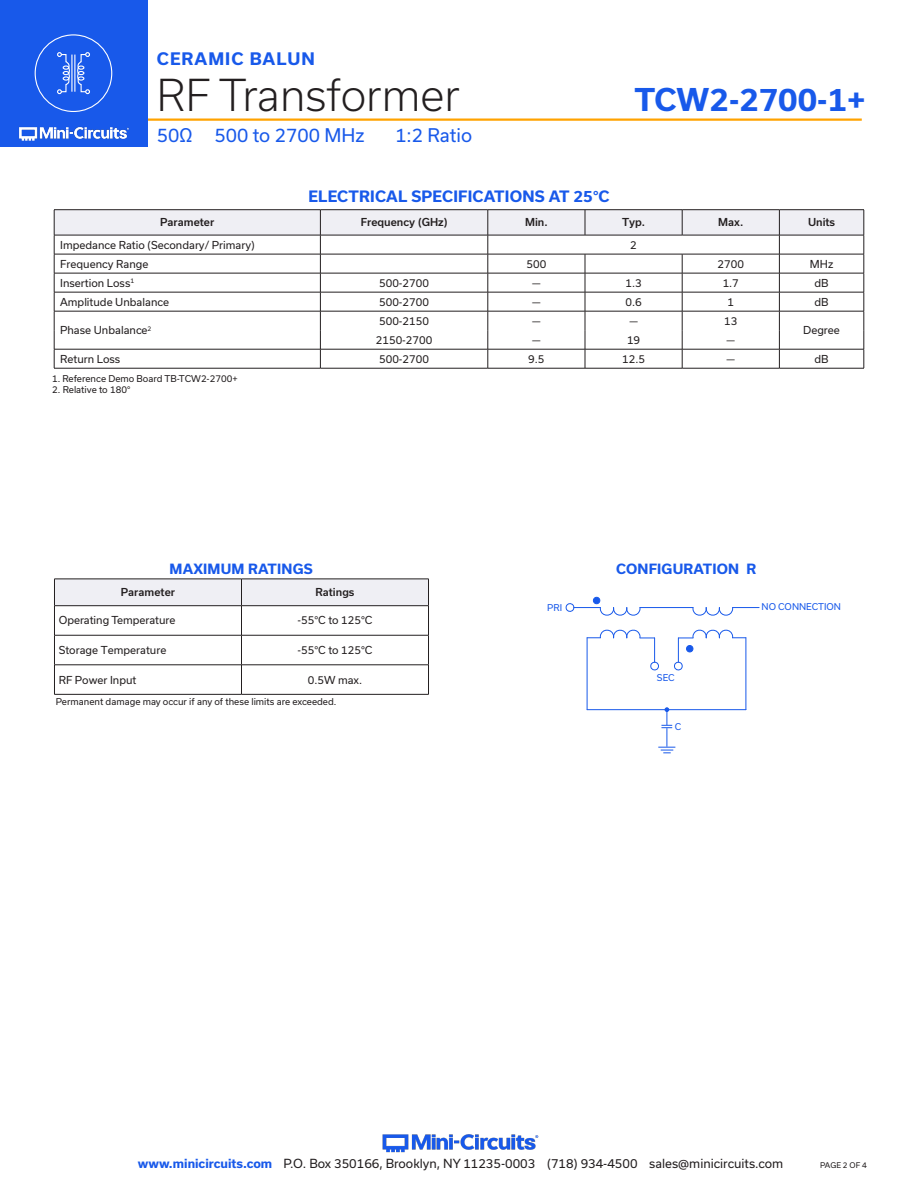
<style>
.page{position:relative;width:918px;height:1188px;background:#fff}
.page>*{position:absolute;margin:0;border:0;box-sizing:border-box;transform-origin:0 0}
.t1{font:300 42px "Usual";color:#231f20}
.t2{font:700 30px "Usual";color:#1859ea}
.t3{font:18px "Usual";color:#1859ea}
.t4{font:700 16.5px "Usual";letter-spacing:.065em;color:#1859ea}
.Blue_Headers{font:700 15px "Usual";letter-spacing:.015em;color:#1859ea}
.Blue_Headers-2{font:700 13.5px "Usual";letter-spacing:.015em;color:#1859ea}
.t5{font:12px "Usual";color:#231f20}
.Table_Body_Left_Just{font:10.5px "Usual";color:#231f20}
.Table_Body_Center{font:10.5px "Usual";color:#231f20}
.Table_Header_Center{font:500 10.5px "Usual";color:#231f20}
.Notes{font:9px "Usual";color:#231f20}
.t6{font:9px "Usual";color:#1859ea}
.t7{font:7.5px "Usual";color:#231f20}
.s1{font-weight:700;color:#1859ea}
</style>
<div class="page">
<hr style="left:129px;top:118px;width:733px;height:3px;background:#ffa300">
<div style="left:0;top:0;width:147px;height:147px;background:#1859ea"></div>
<hr style="left:917px;top:0;width:1px;height:147px;background:#1859ea">
<img style="left:19px;top:126px;width:110px;height:15px">
<img style="left:382px;top:1134px;width:157px;height:19px">
<div style="left:35px;top:34px;width:77px;height:78px;border:1px solid #fff;border-radius:50%"></div>
<svg style="left:57px;top:52px;width:13px;height:42px"></svg>
<svg style="left:77px;top:52px;width:13px;height:42px"></svg>
<hr style="left:71px;top:55px;width:1px;height:37px;background:#fff">
<hr style="left:74px;top:55px;width:1px;height:37px;background:#fff">
<svg style="left:54px;top:579px;width:375px;height:56px"></svg>
<hr style="left:54px;top:635px;width:188px;height:1px;background:#231f20">
<hr style="left:54px;top:635px;width:1px;height:30px;background:#231f20">
<hr style="left:242px;top:635px;width:187px;height:1px;background:#231f20">
<hr style="left:241px;top:635px;width:1px;height:30px;background:#231f20">
<hr style="left:428px;top:635px;width:1px;height:30px;background:#231f20">
<hr style="left:54px;top:665px;width:188px;height:1px;background:#231f20">
<svg style="left:54px;top:666px;width:1px;height:28px"></svg>
<hr style="left:242px;top:665px;width:187px;height:1px;background:#231f20">
<svg style="left:241px;top:666px;width:1px;height:28px"></svg>
<svg style="left:428px;top:666px;width:1px;height:28px"></svg>
<hr style="left:54px;top:694px;width:188px;height:1px;background:#231f20">
<hr style="left:242px;top:694px;width:187px;height:1px;background:#231f20">
<hr style="left:587px;top:638px;width:1px;height:72px;background:#1859ea">
<svg style="left:587px;top:629px;width:72px;height:42px"></svg>
<hr style="left:746px;top:638px;width:1px;height:72px;background:#1859ea">
<svg style="left:565px;top:603px;width:194px;height:13px"></svg>
<hr style="left:587px;top:709px;width:159px;height:1px;background:#1859ea">
<svg style="left:658px;top:707px;width:17px;height:46px"></svg>
<svg style="left:674px;top:629px;width:72px;height:42px"></svg>
<div style="left:686px;top:645px;width:7px;height:7px;border:1px solid #1859ea;border-radius:50%"></div>
<div style="left:593px;top:597px;width:7px;height:7px;background:#1859ea;border-radius:50%"></div>
<div style="left:593px;top:597px;width:7px;height:7px;border:1px solid #1859ea;border-radius:50%"></div>
<hr style="left:54px;top:368px;width:266px;height:1px;background:#231f20">
<hr style="left:779px;top:368px;width:85px;height:1px;background:#231f20">
<hr style="left:320px;top:368px;width:168px;height:1px;background:#231f20">
<hr style="left:682px;top:368px;width:97px;height:1px;background:#231f20">
<hr style="left:54px;top:209px;width:266px;height:1px;background:#231f20">
<hr style="left:320px;top:209px;width:168px;height:1px;background:#231f20">
<hr style="left:585px;top:209px;width:97px;height:1px;background:#231f20">
<hr style="left:682px;top:209px;width:97px;height:1px;background:#231f20">
<hr style="left:779px;top:209px;width:85px;height:1px;background:#231f20">
<hr style="left:488px;top:209px;width:97px;height:1px;background:#231f20">
<hr style="left:488px;top:368px;width:97px;height:1px;background:#231f20">
<svg style="left:54px;top:210px;width:811px;height:158px"></svg>
<hr style="left:585px;top:368px;width:97px;height:1px;background:#231f20">
<h3 class="t4" style="left:157px;top:49px;width:160px">CERAMIC BALUN</h3>
<h1 class="t1" style="left:157px;top:71px;width:305px">RF Transformer</h1>
<h3 class="t3" style="left:157px;top:125px;width:209px">50Ω 500 to 2700 MHz</h3>
<h3 class="t3" style="left:395px;top:125px;width:78px">1:2 Ratio</h3>
<p class="Blue_Headers" style="left:308px;top:188px;width:303px">ELECTRICAL SPECIFICATIONS AT 25°C</p>
<h2 class="t2" style="left:634px;top:83px;width:233px">TCW2-2700-1+</h2>
<p class="Table_Header_Center" style="left:160px;top:216px;width:56px">Parameter</p>
<p class="Table_Header_Center" style="left:361px;top:216px;width:88px">Frequency (GHz)</p>
<p class="Table_Header_Center" style="left:525px;top:216px;width:24px">Min.</p>
<p class="Table_Header_Center" style="left:622px;top:216px;width:25px">Typ.</p>
<p class="Table_Header_Center" style="left:718px;top:216px;width:26px">Max.</p>
<p class="Table_Header_Center" style="left:808px;top:216px;width:29px">Units</p>
<p class="Table_Body_Left_Just" style="left:60px;top:239px;width:196px">Impedance Ratio (Secondary/ Primary)</p>
<p class="Table_Body_Center" style="left:630px;top:239px;width:8px">2</p>
<p class="Table_Body_Left_Just" style="left:60px;top:258px;width:90px">Frequency Range</p>
<p class="Table_Body_Center" style="left:527px;top:258px;width:21px">500</p>
<p class="Table_Body_Center" style="left:718px;top:258px;width:28px">2700</p>
<p class="Table_Body_Center" style="left:810px;top:258px;width:25px">MHz</p>
<p class="Table_Body_Left_Just" style="left:60px;top:277px;width:76px">Insertion Loss<sup>1</sup></p>
<p class="Table_Body_Center" style="left:379px;top:277px;width:51px">500-2700</p>
<p class="Table_Body_Center" style="left:532px;top:277px;width:10px">—</p>
<p class="Table_Body_Center" style="left:625px;top:277px;width:18px">1.3</p>
<p class="Table_Body_Center" style="left:723px;top:277px;width:18px">1.7</p>
<p class="Table_Body_Center" style="left:815px;top:277px;width:16px">dB</p>
<p class="Table_Body_Left_Just" style="left:60px;top:296px;width:110px">Amplitude Unbalance</p>
<p class="Table_Body_Center" style="left:379px;top:296px;width:51px">500-2700</p>
<p class="Table_Body_Center" style="left:532px;top:296px;width:10px">—</p>
<p class="Table_Body_Center" style="left:625px;top:296px;width:18px">0.6</p>
<p class="Table_Body_Center" style="left:728px;top:296px;width:8px">1</p>
<p class="Table_Body_Center" style="left:815px;top:296px;width:16px">dB</p>
<p class="Table_Body_Left_Just" style="left:60px;top:324px;width:93px">Phase Unbalance<sup>2</sup></p>
<p class="Table_Body_Center" style="left:379px;top:315px;width:51px">500-2150</p>
<p class="Table_Body_Center" style="left:532px;top:315px;width:10px">—</p>
<p class="Table_Body_Center" style="left:629px;top:315px;width:10px">—</p>
<p class="Table_Body_Center" style="left:724px;top:315px;width:15px">13</p>
<p class="Table_Body_Center" style="left:803px;top:324px;width:38px">Degree</p>
<p class="Table_Body_Center" style="left:376px;top:334px;width:58px">2150-2700</p>
<p class="Table_Body_Center" style="left:532px;top:334px;width:10px">—</p>
<p class="Table_Body_Center" style="left:627px;top:334px;width:15px">19</p>
<p class="Table_Body_Center" style="left:727px;top:334px;width:10px">—</p>
<p class="Table_Body_Left_Just" style="left:60px;top:353px;width:62px">Return Loss</p>
<p class="Table_Body_Center" style="left:379px;top:353px;width:51px">500-2700</p>
<p class="Table_Body_Center" style="left:528px;top:353px;width:18px">9.5</p>
<p class="Table_Body_Center" style="left:622px;top:353px;width:24px">12.5</p>
<p class="Table_Body_Center" style="left:727px;top:353px;width:10px">—</p>
<p class="Table_Body_Center" style="left:815px;top:353px;width:16px">dB</p>
<p class="Notes" style="left:52px;top:373px;width:187px">1. Reference Demo Board TB-TCW2-2700+</p>
<p class="Notes" style="left:52px;top:384px;width:80px">2. Relative to 180°</p>
<p class="Blue_Headers-2" style="left:170px;top:561px;width:145px">MAXIMUM RATINGS</p>
<p class="Blue_Headers-2" style="left:616px;top:561px;width:142px">CONFIGURATION R</p>
<p class="Table_Header_Center" style="left:121px;top:586px;width:56px">Parameter</p>
<p class="Table_Header_Center" style="left:315px;top:586px;width:41px">Ratings</p>
<p class="Table_Body_Left_Just" style="left:59px;top:614px;width:118px">Operating Temperature</p>
<p class="Table_Body_Center" style="left:298px;top:614px;width:76px">-55°C to 125°C</p>
<p class="Table_Body_Left_Just" style="left:59px;top:644px;width:109px">Storage Temperature</p>
<p class="Table_Body_Center" style="left:298px;top:644px;width:76px">-55°C to 125°C</p>
<p class="Table_Body_Left_Just" style="left:59px;top:674px;width:79px">RF Power Input</p>
<p class="Table_Body_Center" style="left:308px;top:674px;width:56px">0.5W max.</p>
<p class="Notes" style="left:56px;top:697px;width:282px">Permanent damage may occur if any of these limits are exceeded.</p>
<p class="t6" style="left:547px;top:602px;width:16px">PRI</p>
<p class="t6" style="left:657px;top:672px;width:19px">SEC</p>
<p class="t6" style="left:675px;top:721px;width:8px">C</p>
<p class="t6" style="left:762px;top:602px;width:81px">NO CONNECTION</p>
<p class="t5" style="left:138px;top:1157px;width:647px"><span class="s1">www.minicircuits.com</span> P.O. Box 350166, Brooklyn, NY 11235-0003 (718) 934-4500 sales@minicircuits.com</p>
<p class="t7" style="left:820px;top:1161px;width:48px">PAGE 2 OF 4</p>
</div>
